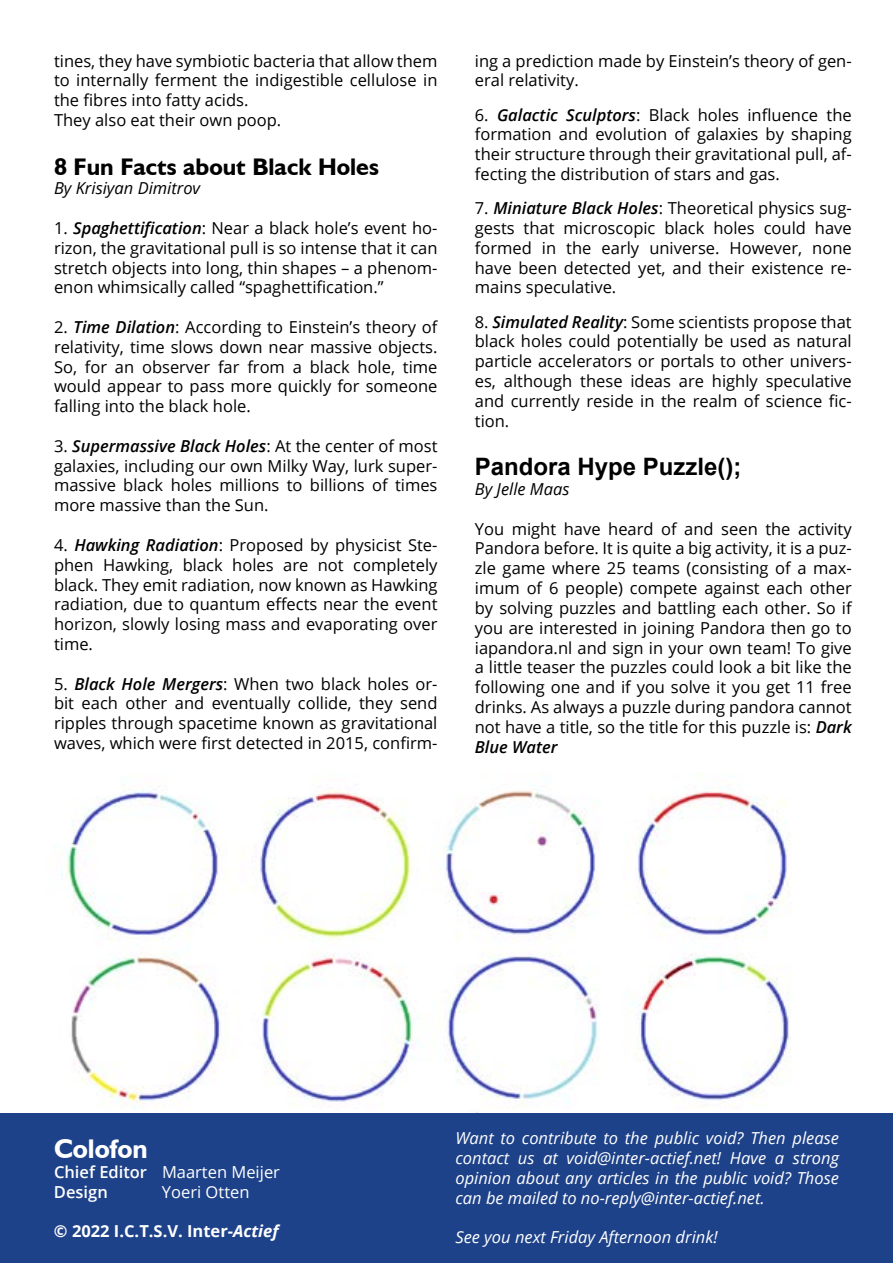
<style>
.page{position:relative;width:893px;height:1263px;background:#fff}
.page>*{position:absolute;margin:0;border:0;box-sizing:border-box;transform-origin:0 0}
.t1{font:700 27px "Humanist 521 BT";color:#fff}
.t2{font:700 24px "Humanist 521 BT";color:#000}
.t3{font:700 24px "Arial";color:#000}
.t4{font:16.5px/19.8px "Open Sans";color:#000;text-align:justify}
.t5{font:italic 16.5px/19.8px "Open Sans";color:#fff;text-align:justify}
.t6{font:600 16.5px/19.8px "Open Sans";color:#fff}
.t7{font:italic 16.5px "Open Sans";color:#000}
.t8{font:700 16.5px "Open Sans";color:#fff}
.t9{font:16.5px "Open Sans";color:#fff}
.s1{font-weight:600;font-style:italic}
.s2{font-weight:400}
.s3{font-style:italic}
</style>
<div class="page">
<div style="left:0;top:1113px;width:893px;height:150px;background:#1e4289"></div>
<img style="left:61px;top:786px;width:730px;height:327px">
<p class="t4" style="left:54px;top:50px;width:385px;text-align:left">tines, they have symbiotic bacteria that allow them to internally ferment the indigestible cellulose in the fibres into fatty acids.<br>They also eat their own poop.</p>
<h2 class="t2" style="left:54px;top:152px;width:326px">8 Fun Facts about Black Holes</h2>
<p class="t7" style="left:54px;top:177px;width:148px">By Krisiyan Dimitrov</p>
<p class="t4" style="left:54px;top:218px;width:385px">1. <span class="s1">Spaghettification</span>: Near a black hole’s event ho&shy;rizon, the gravitational pull is so intense that it can stretch objects into long, thin shapes – a phenom&shy;enon whimsically called “spaghettification.”</p>
<p class="t4" style="left:54px;top:317px;width:385px">2. <span class="s1">Time Dilation</span>: According to Einstein’s theory of relativity, time slows down near massive objects.<br>So, for an observer far from a black hole, time would appear to pass more quickly for someone falling into the black hole.</p>
<p class="t4" style="left:54px;top:436px;width:385px">3. <span class="s1">Supermassive Black Holes</span>: At the center of most galaxies, including our own Milky Way, lurk super&shy;massive black holes millions to billions of times more massive than the Sun.</p>
<p class="t4" style="left:54px;top:535px;width:385px">4. <span class="s1">Hawking Radiation</span>: Proposed by physicist Ste&shy;phen Hawking, black holes are not completely black. They emit radiation, now known as Hawking radiation, due to quantum effects near the event horizon, slowly losing mass and evaporating over time.</p>
<p class="t4" style="left:54px;top:673px;width:385px">5. <span class="s1">Black Hole Mergers</span>: When two black holes or&shy;bit each other and eventually collide, they send ripples through spacetime known as gravitational waves, which were first detected in 2015, confirm-</p>
<p class="t4" style="left:475px;top:50px;width:378px">ing a prediction made by Einstein’s theory of gen&shy;eral relativity.</p>
<p class="t4" style="left:475px;top:104px;width:378px">6. <span class="s1">Galactic Sculptors</span>: Black holes influence the formation and evolution of galaxies by shaping their structure through their gravitational pull, af&shy;fecting the distribution of stars and gas.</p>
<p class="t4" style="left:475px;top:198px;width:378px">7. <span class="s1">Miniature Black Holes</span>: Theoretical physics sug&shy;gests that microscopic black holes could have formed in the early universe. However, none have been detected yet, and their existence re&shy;mains speculative.</p>
<p class="t4" style="left:475px;top:311px;width:378px">8. <span class="s1">Simulated Reality</span>: Some scientists propose that black holes could potentially be used as natural particle accelerators or portals to other univers&shy;es, although these ideas are highly speculative and currently reside in the realm of science fic&shy;tion.</p>
<h2 class="t3" style="left:475px;top:450px;width:268px">Pandora Hype Puzzle();</h2>
<p class="t7" style="left:475px;top:478px;width:96px">By Jelle Maas</p>
<p class="t4" style="left:475px;top:518px;width:378px">You might have heard of and seen the activity Pandora before. It is quite a big activity, it is a puz&shy;zle game where 25 teams (consisting of a max&shy;imum of 6 people) compete against each other by solving puzzles and battling each other. So if you are interested in joining Pandora then go to iapandora.nl and sign in your own team! To give a little teaser the puzzles could look a bit like the following one and if you solve it you get 11 free drinks. As always a puzzle during pandora cannot not have a title, so the title for this puzzle is: <span class="s1">Dark Blue Water</span></p>
<h1 class="t1" style="left:54px;top:1132px;width:95px">Colofon</h1>
<p class="t6" style="left:54px;top:1162px;width:227px">Chief Editor <span class="s2">Maarten Meijer<br></span>Design</p>
<p class="t9" style="left:162px;top:1180px;width:89px">Yoeri Otten</p>
<p class="t8" style="left:54px;top:1220px;width:226px">© 2022 I.C.T.S.V. Inter-<span class="s3">Actief</span></p>
<p class="t5" style="left:455px;top:1128px;width:385px">Want to contribute to the public void? Then please contact us at void@inter-actief.net! Have a strong opinion about any articles in the public void? Those can be mailed to no-reply@inter-actief.net.</p>
<p class="t5" style="left:455px;top:1227px;width:264px">See you next Friday Afternoon drink!</p>
</div>
